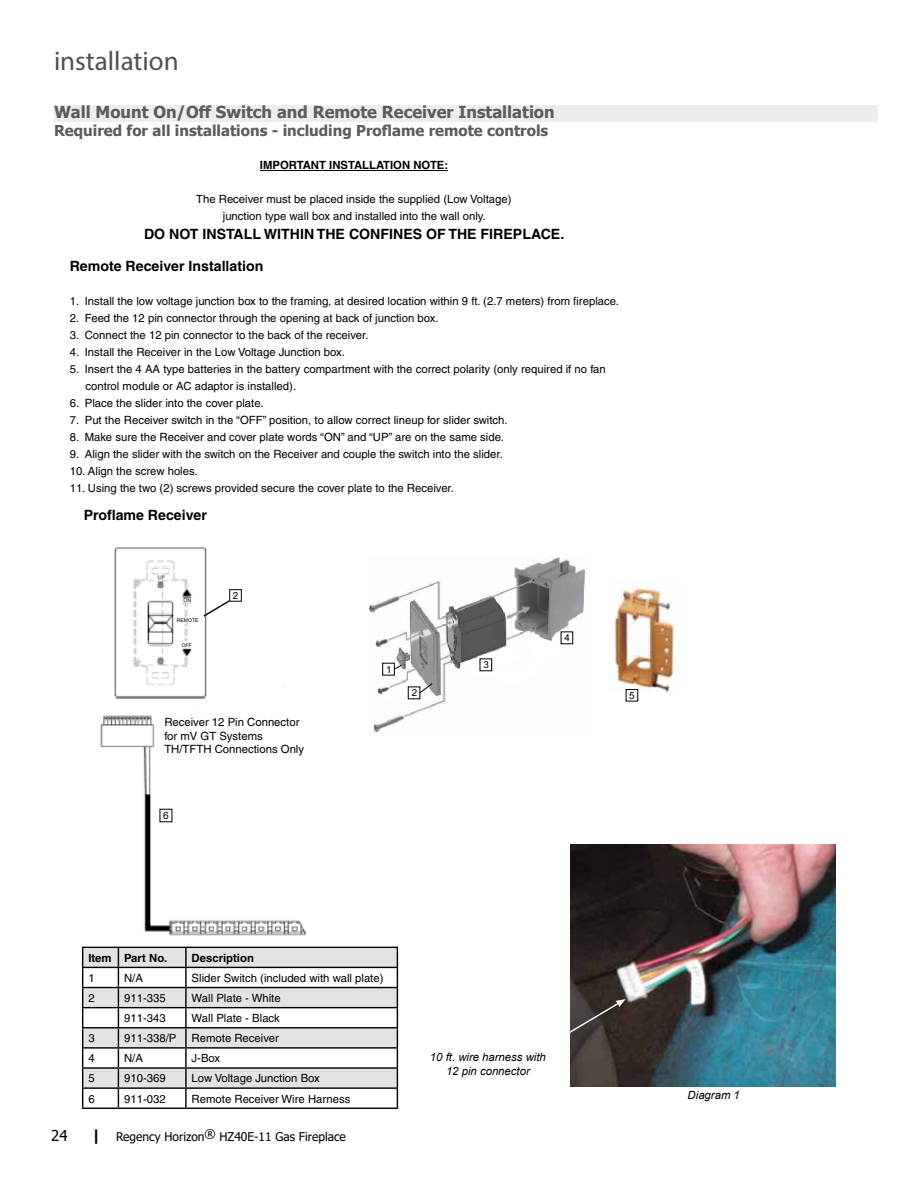
<style>
.page{position:relative;width:918px;height:1188px;background:#fff}
.page>*{position:absolute;margin:0;border:0;box-sizing:border-box;transform-origin:0 0}
.t1{font:27px "Myriad Pro";color:#4d5350}
.t2{font:700 16.5px "Tahoma";color:#585e5c}
.t3{font:700 15px "Tahoma";color:#585e5c}
.t4{font:15px "Tahoma";color:#000}
.t5{font:700 14.1px "Helvetica";color:#000}
.t6{font:12px "Tahoma";color:#000}
.t7{font:11.4px/17px "Helvetica";color:#000}
.t8{font:700 11.4px "Helvetica";color:#000}
.t9{font:italic 11.4px/13.6px "Arial";color:#000;text-align:center}
.t10{font:10.2px "Arial";color:#000}
.t11{font:9.9px "Arial";color:#000}
.t12{font:9.6px "Arial";color:#000}
.t13{font:5.1px "Arial";color:#000}
.s1{font-weight:700;font-size:15px}
</style>
<div class="page">
<div style="left:54px;top:105px;width:824px;height:16px;background:#eceeee"></div>
<hr style="left:260px;top:170px;width:188px;height:1px;background:#000">
<img style="left:571px;top:844px;width:264px;height:242px">
<svg style="left:570px;top:999px;width:56px;height:51px;background:#443d38"></svg>
<img style="left:609px;top:580px;width:65px;height:113px">
<img style="left:99px;top:547px;width:212px;height:400px">
<svg style="left:369px;top:555px;width:216px;height:177px"></svg>
<div style="left:626px;top:689px;width:12px;height:12px;border:1px solid #000"></div>
<div style="left:229px;top:589px;width:13px;height:13px;border:1px solid #000"></div>
<svg style="left:202px;top:599px;width:29px;height:19px"></svg>
<svg style="left:83px;top:948px;width:314px;height:139px;fill:#e2e3e4"></svg>
<hr style="left:82px;top:947px;width:36px;height:1px;background:#000">
<hr style="left:118px;top:947px;width:68px;height:1px;background:#000">
<hr style="left:186px;top:947px;width:212px;height:1px;background:#000">
<hr style="left:82px;top:967px;width:36px;height:1px;background:#000">
<hr style="left:118px;top:967px;width:68px;height:1px;background:#000">
<hr style="left:186px;top:967px;width:212px;height:1px;background:#000">
<hr style="left:82px;top:987px;width:36px;height:1px;background:#000">
<hr style="left:118px;top:987px;width:68px;height:1px;background:#000">
<hr style="left:186px;top:987px;width:212px;height:1px;background:#000">
<hr style="left:82px;top:1007px;width:36px;height:1px;background:#000">
<hr style="left:118px;top:1007px;width:68px;height:1px;background:#000">
<hr style="left:186px;top:1007px;width:212px;height:1px;background:#000">
<hr style="left:82px;top:1027px;width:36px;height:1px;background:#000">
<hr style="left:118px;top:1027px;width:68px;height:1px;background:#000">
<hr style="left:186px;top:1027px;width:212px;height:1px;background:#000">
<hr style="left:82px;top:1047px;width:36px;height:2px;background:#000">
<hr style="left:118px;top:1047px;width:68px;height:2px;background:#000">
<hr style="left:186px;top:1047px;width:212px;height:2px;background:#000">
<hr style="left:82px;top:1067px;width:36px;height:2px;background:#000">
<hr style="left:118px;top:1067px;width:68px;height:2px;background:#000">
<hr style="left:186px;top:1067px;width:212px;height:2px;background:#000">
<hr style="left:82px;top:1087px;width:36px;height:2px;background:#000">
<svg style="left:82px;top:948px;width:1px;height:160px"></svg>
<hr style="left:118px;top:1087px;width:68px;height:2px;background:#000">
<svg style="left:118px;top:948px;width:1px;height:160px"></svg>
<hr style="left:186px;top:1087px;width:212px;height:2px;background:#000">
<svg style="left:185px;top:948px;width:2px;height:160px"></svg>
<svg style="left:397px;top:948px;width:1px;height:160px"></svg>
<hr style="left:82px;top:1108px;width:36px;height:1px;background:#000">
<hr style="left:118px;top:1108px;width:68px;height:1px;background:#000">
<hr style="left:186px;top:1108px;width:212px;height:1px;background:#000">
<h1 class="t1" style="left:54px;top:44px;width:126px">installation</h1>
<h2 class="t2" style="left:54px;top:100px;width:502px">Wall Mount On/Off Switch and Remote Receiver Installation</h2>
<h3 class="t3" style="left:54px;top:120px;width:496px">Required for all installations - including Proflame remote controls</h3>
<p class="t8" style="left:260px;top:158px;width:190px">IMPORTANT INSTALLATION NOTE:</p>
<p class="t7" style="left:196px;top:191px;width:317px;text-align:center">The Receiver must be placed inside the supplied (Low Voltage) junction type wall box and installed into the wall only.</p>
<p class="t5" style="left:144px;top:225px;width:422px">DO NOT INSTALL WITHIN THE CONFINES OF THE FIREPLACE.</p>
<p class="t5" style="left:70px;top:258px;width:195px">Remote Receiver Installation</p>
<p class="t7" style="left:70px;top:293px;width:551px">1. Install the low voltage junction box to the framing, at desired location within 9 ft. (2.7 meters) from fireplace.</p>
<p class="t7" style="left:70px;top:310px;width:370px">2. Feed the 12 pin connector through the opening at back of junction box.</p>
<p class="t7" style="left:70px;top:327px;width:300px">3. Connect the 12 pin connector to the back of the receiver.</p>
<p class="t7" style="left:70px;top:344px;width:277px">4. Install the Receiver in the Low Voltage Junction box.</p>
<p class="t7" style="left:85px;top:361px;width:522px;text-indent:-16px">5. Insert the 4 AA type batteries in the battery compartment with the correct polarity (only required if no fan control module or AC adaptor is installed).</p>
<p class="t7" style="left:70px;top:395px;width:196px">6. Place the slider into the cover plate.</p>
<p class="t7" style="left:70px;top:412px;width:440px">7. Put the Receiver switch in the “OFF” position, to allow correct lineup for slider switch.</p>
<p class="t7" style="left:70px;top:429px;width:436px">8. Make sure the Receiver and cover plate words “ON” and “UP” are on the same side.</p>
<p class="t7" style="left:70px;top:446px;width:435px">9. Align the slider with the switch on the Receiver and couple the switch into the slider.</p>
<p class="t7" style="left:70px;top:463px;width:130px">10. Align the screw holes.</p>
<p class="t7" style="left:70px;top:480px;width:386px">11. Using the two (2) screws provided secure the cover plate to the Receiver.</p>
<p class="t5" style="left:84px;top:507px;width:125px">Proflame Receiver</p>
<p class="t10" style="left:127px;top:409px;width:7px">1</p>
<p class="t13" style="left:184px;top:597px;width:9px">ON</p>
<p class="t13" style="left:177px;top:617px;width:23px">REMOTE</p>
<p class="t13" style="left:182px;top:642px;width:12px">OFF</p>
<p class="t11" style="left:233px;top:589px;width:7px">2</p>
<p class="t7" style="left:164px;top:715px;width:141px;line-height:13.6px">Receiver 12 Pin Connector for mV GT Systems<br>TH/TFTH Connections Only</p>
<p class="t10" style="left:163px;top:808px;width:7px">6</p>
<p class="t12" style="left:386px;top:663px;width:7px">1</p>
<p class="t12" style="left:412px;top:686px;width:7px">2</p>
<p class="t12" style="left:483px;top:658px;width:7px">3</p>
<p class="t12" style="left:565px;top:631px;width:7px">4</p>
<p class="t11" style="left:629px;top:689px;width:7px">5</p>
<p class="t8" style="left:88px;top:951px;width:81px">Item Part No.</p>
<p class="t8" style="left:192px;top:951px;width:64px">Description</p>
<p class="t7" style="left:88px;top:969px;width:8px">1</p>
<p class="t7" style="left:124px;top:969px;width:20px">N/A</p>
<p class="t7" style="left:192px;top:969px;width:193px">Slider Switch (included with wall plate)</p>
<p class="t7" style="left:88px;top:989px;width:8px">2</p>
<p class="t7" style="left:124px;top:989px;width:43px">911-335</p>
<p class="t7" style="left:192px;top:989px;width:91px">Wall Plate - White</p>
<p class="t7" style="left:124px;top:1010px;width:43px">911-343</p>
<p class="t7" style="left:192px;top:1010px;width:90px">Wall Plate - Black</p>
<p class="t7" style="left:88px;top:1030px;width:8px">3</p>
<p class="t7" style="left:124px;top:1030px;width:54px">911-338/P</p>
<p class="t7" style="left:192px;top:1030px;width:89px">Remote Receiver</p>
<p class="t7" style="left:88px;top:1050px;width:8px">4</p>
<p class="t7" style="left:124px;top:1050px;width:20px">N/A</p>
<p class="t7" style="left:192px;top:1050px;width:30px">J-Box</p>
<p class="t7" style="left:88px;top:1070px;width:8px">5</p>
<p class="t7" style="left:124px;top:1070px;width:43px">910-369</p>
<p class="t7" style="left:192px;top:1070px;width:130px">Low Voltage Junction Box</p>
<p class="t7" style="left:88px;top:1090px;width:8px">6</p>
<p class="t7" style="left:124px;top:1090px;width:43px">911-032</p>
<p class="t7" style="left:192px;top:1090px;width:160px">Remote Receiver Wire Harness</p>
<h3 class="t4" style="left:51px;top:1126px;width:18px">24</h3>
<p class="t6" style="left:91px;top:1129px;width:256px"><span class="s1">|</span> Regency Horizon® HZ40E-11 Gas Fireplace</p>
<p class="t9" style="left:430px;top:1050px;width:117px">10 ft. wire harness with<br>12 pin connector</p>
<p class="t9" style="left:688px;top:1089px;width:54px">Diagram 1</p>
</div>
